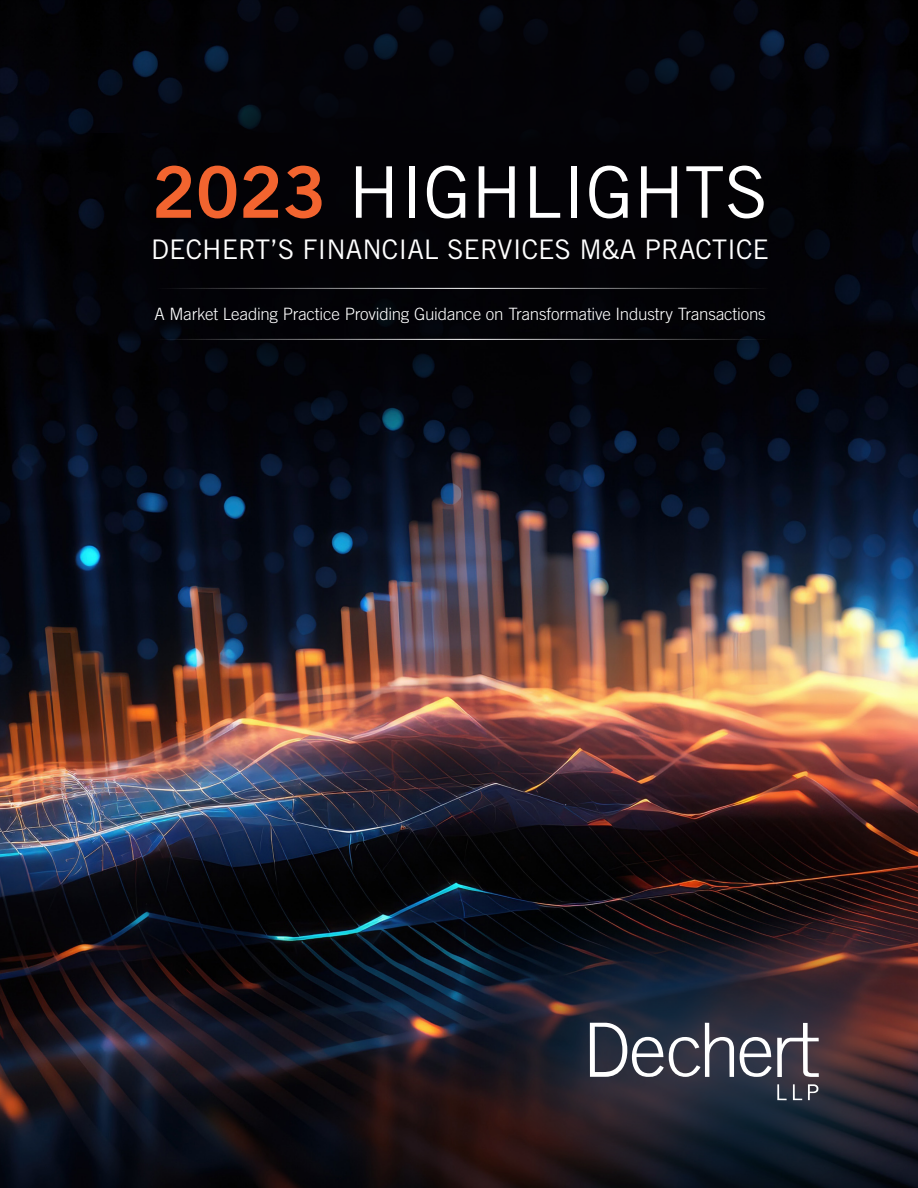
<style>
.page{position:relative;width:918px;height:1188px;background:#fff}
.page>*{position:absolute;margin:0;border:0;box-sizing:border-box;transform-origin:0 0}
.t1{font:96.9px "D Three LLP";color:#fff}
.t2{font:71.25px "Trade Gothic LT Std";color:#fff}
.t3{font:27px "Trade Gothic LT Std";color:#fff}
.t4{font:300 16.95px "Trade Gothic LT Std";letter-spacing:-.015em;color:#fff}
.s1{font-family:"Trade Gothic LT Std Bd 2";color:#f2642f}
</style>
<div class="page">
<img style="left:0;top:0;width:918px;height:1188px">
<svg style="left:42px;top:0;width:548px;height:440px;background:#030409"></svg>
<div style="left:228px;top:0;width:140px;height:376px;background:#030206"></div>
<svg style="left:368px;top:0;width:548px;height:432px;background:#030308"></svg>
<div style="left:441px;top:876px;width:477px;height:312px;background:#003b5e;opacity:.75"></div>
<hr style="left:152px;top:288px;width:616px;height:1px;background:#fff">
<hr style="left:152px;top:339px;width:616px;height:1px;background:#fff">
<p class="t2" style="left:152px;top:149px;width:617px"><span class="s1">2023</span> HIGHLIGHTS</p>
<p class="t3" style="left:151px;top:233px;width:619px">DECHERT’S FINANCIAL SERVICES M&amp;A PRACTICE</p>
<p class="t4" style="left:154px;top:304px;width:613px">A Market Leading Practice Providing Guidance on Transformative Industry Transactions</p>
<p class="t1" style="left:590px;top:1010px;width:242px">d</p>
</div>
